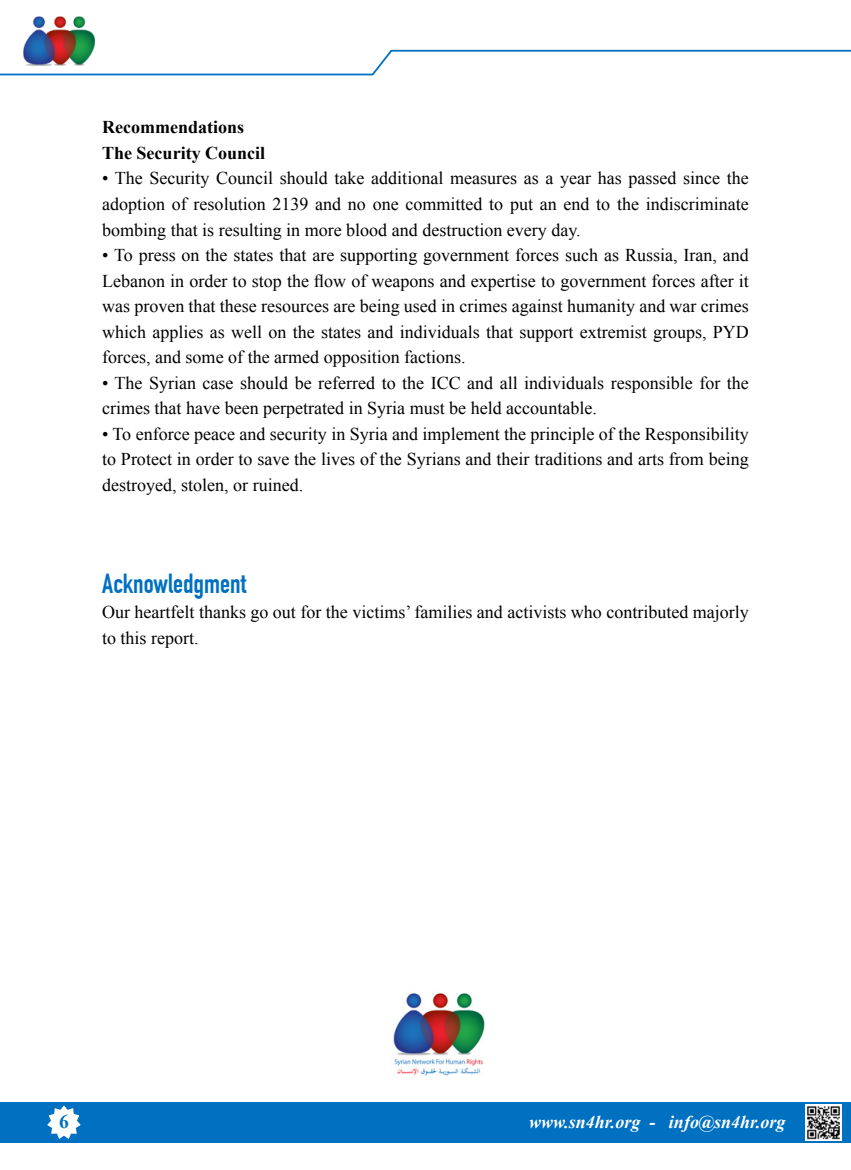
<style>
.page{position:relative;width:851px;height:1170px;background:#fff}
.page>*{position:absolute;margin:0;border:0;box-sizing:border-box;transform-origin:0 0}
.t1{font:700 27px "DIN Condensed";color:#0070c0}
.t2{font:700 19.5px "Times New Roman";color:#0070c0}
.t3{font:18px/25.5px "Times New Roman";color:#000;text-align:justify}
.t4{font:700 18px/25.5px "Times New Roman";color:#000}
.t5{font:italic 700 18px "Times New Roman";color:#fff}
</style>
<div class="page">
<img style="left:23px;top:16px;width:72px;height:33px">
<div style="left:0;top:1101px;width:850px;height:41px;background:#0070c0"></div>
<svg style="left:44px;top:1101px;width:40px;height:38px"></svg>
<svg style="left:0;top:49px;width:850px;height:27px"></svg>
<img style="left:805px;top:1104px;width:36px;height:36px">
<img style="left:393px;top:993px;width:92px;height:83px">
<p class="t4" style="left:102px;top:114px;width:165px">Recommendations<br>The Security Council</p>
<p class="t3" style="left:102px;top:165px;width:648px">• The Security Council should take additional measures as a year has passed since the adoption of resolution 2139 and no one committed to put an end to the indiscriminate bombing that is resulting in more blood and destruction every day.</p>
<p class="t3" style="left:102px;top:242px;width:648px">• To press on the states that are supporting government forces such as Russia, Iran, and Lebanon in order to stop the flow of weapons and expertise to government forces after it was proven that these resources are being used in crimes against humanity and war crimes which applies as well on the states and individuals that support extremist groups, PYD forces, and some of the armed opposition factions.</p>
<p class="t3" style="left:102px;top:369px;width:648px">• The Syrian case should be referred to the ICC and all individuals responsible for the crimes that have been perpetrated in Syria must be held accountable.</p>
<p class="t3" style="left:102px;top:420px;width:648px">• To enforce peace and security in Syria and implement the principle of the Responsibility to Protect in order to save the lives of the Syrians and their traditions and arts from being destroyed, stolen, or ruined.</p>
<h1 class="t1" style="left:102px;top:567px;width:145px">Acknowledgment</h1>
<p class="t3" style="left:102px;top:599px;width:648px">Our heartfelt thanks go out for the victims’ families and activists who contributed majorly to this report.</p>
<p class="t2" style="left:59px;top:1107px;width:11px">6</p>
<p class="t5" style="left:529px;top:1108px;width:113px">www.sn4hr.org</p>
<p class="t5" style="left:649px;top:1108px;width:7px">-</p>
<p class="t5" style="left:669px;top:1108px;width:118px">info@sn4hr.org</p>
</div>
